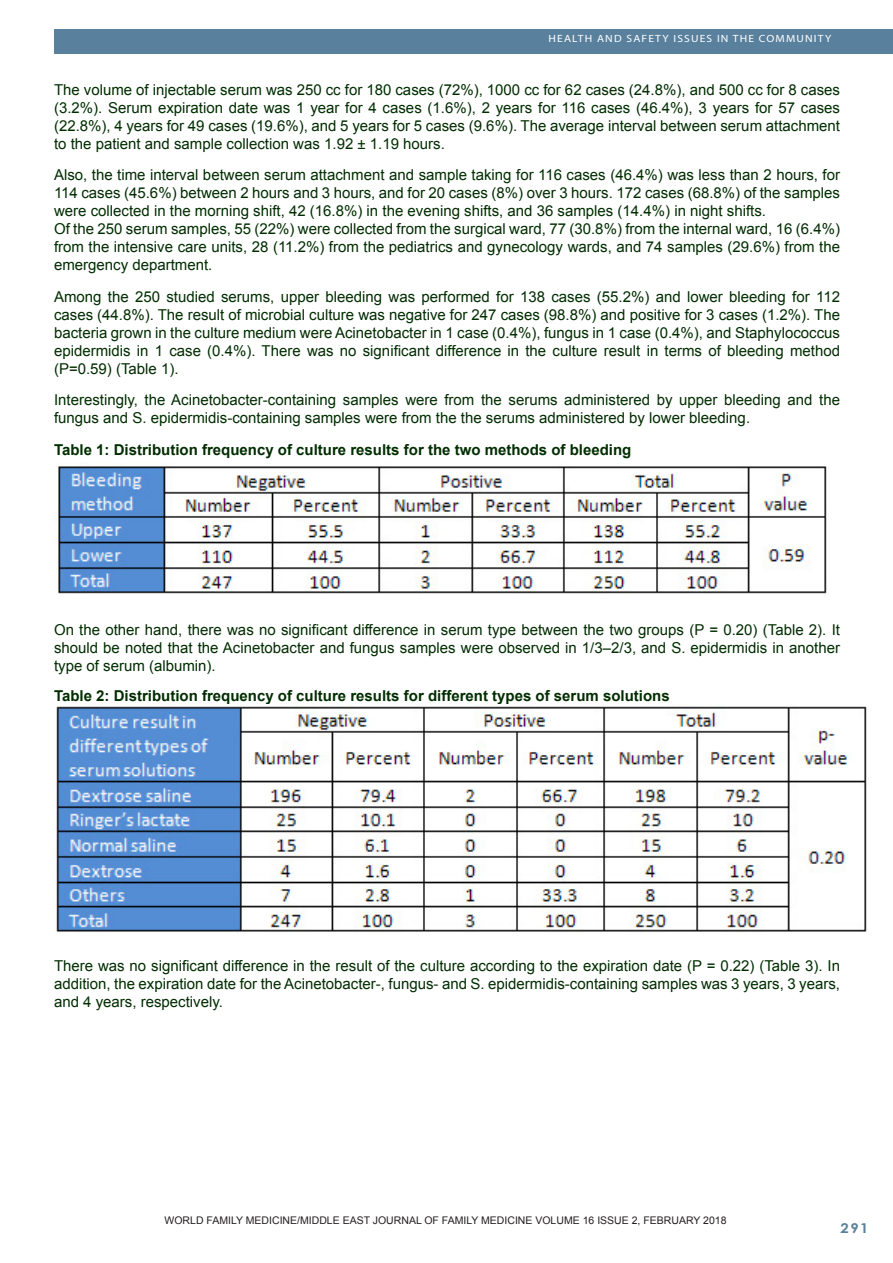
<style>
.page{position:relative;width:893px;height:1263px;background:#fff}
.page>*{position:absolute;margin:0;border:0;box-sizing:border-box;transform-origin:0 0}
.Footnote_Text{font:15px/18px "Arial";color:#002d00;text-align:justify}
.Footnote_Text-2{font:700 15px "Arial";color:#002d00}
.t1{font:700 13.5px "Century Gothic";color:#59809c;scale:1.1 1}
.Footnote_Text-3{font:10.5px "Arial";color:#231f20}
.t2{font:10.5px "Myriad";letter-spacing:.1em;color:#fff;scale:1.1 1}
</style>
<div class="page">
<div style="left:54px;top:30px;width:839px;height:24px;background:#59809c"></div>
<img style="left:58px;top:465px;width:769px;height:129px">
<img style="left:54px;top:704px;width:813px;height:229px">
<p class="t2" style="left:549px;top:34px;width:259px">HEALTH AND SAFETY ISSUES IN THE COMMUNITY</p>
<p class="Footnote_Text" style="left:54px;top:81px;width:787px">The volume of injectable serum was 250 cc for 180 cases (72%), 1000 cc for 62 cases (24.8%), and 500 cc for 8 cases (3.2%). Serum expiration date was 1 year for 4 cases (1.6%), 2 years for 116 cases (46.4%), 3 years for 57 cases (22.8%), 4 years for 49 cases (19.6%), and 5 years for 5 cases (9.6%). The average interval between serum attachment to the patient and sample collection was 1.92 ± 1.19 hours.</p>
<p class="Footnote_Text" style="left:54px;top:166px;width:788px">Also, the time interval between serum attachment and sample taking for 116 cases (46.4%) was less than 2 hours, for 114 cases (45.6%) between 2 hours and 3 hours, and for 20 cases (8%) over 3 hours. 172 cases (68.8%) of the samples were collected in the morning shift, 42 (16.8%) in the evening shifts, and 36 samples (14.4%) in night shifts.</p>
<p class="Footnote_Text" style="left:54px;top:220px;width:787px">Of the 250 serum samples, 55 (22%) were collected from the surgical ward, 77 (30.8%) from the internal ward, 16 (6.4%) from the intensive care units, 28 (11.2%) from the pediatrics and gynecology wards, and 74 samples (29.6%) from the emergency department.</p>
<p class="Footnote_Text" style="left:54px;top:288px;width:787px">Among the 250 studied serums, upper bleeding was performed for 138 cases (55.2%) and lower bleeding for 112 cases (44.8%). The result of microbial culture was negative for 247 cases (98.8%) and positive for 3 cases (1.2%). The bacteria grown in the culture medium were Acinetobacter in 1 case (0.4%), fungus in 1 case (0.4%), and Staphylococcus epidermidis in 1 case (0.4%). There was no significant difference in the culture result in terms of bleeding method (P=0.59) (Table 1).</p>
<p class="Footnote_Text" style="left:54px;top:391px;width:787px">Interestingly, the Acinetobacter-containing samples were from the serums administered by upper bleeding and the fungus and S. epidermidis-containing samples were from the the serums administered by lower bleeding.</p>
<p class="Footnote_Text-2" style="left:54px;top:440px;width:579px">Table 1: Distribution frequency of culture results for the two methods of bleeding</p>
<p class="Footnote_Text" style="left:54px;top:621px;width:788px">On the other hand, there was no significant difference in serum type between the two groups (P = 0.20) (Table 2). It should be noted that the Acinetobacter and fungus samples were observed in 1/3–2/3, and S. epidermidis in another type of serum (albumin).</p>
<p class="Footnote_Text-2" style="left:54px;top:686px;width:617px">Table 2: Distribution frequency of culture results for different types of serum solutions</p>
<p class="Footnote_Text" style="left:54px;top:957px;width:787px">There was no significant difference in the result of the culture according to the expiration date (P = 0.22) (Table 3). In addition, the expiration date for the Acinetobacter-, fungus- and S. epidermidis-containing samples was 3 years, 3 years, and 4 years, respectively.</p>
<p class="Footnote_Text-3" style="left:165px;top:1214px;width:563px">WORLD FAMILY MEDICINE/MIDDLE EAST JOURNAL OF FAMILY MEDICINE VOLUME 16 ISSUE 2, FEBRUARY 2018</p>
<p class="t1" style="left:840px;top:1218px;width:27px">291</p>
</div>
